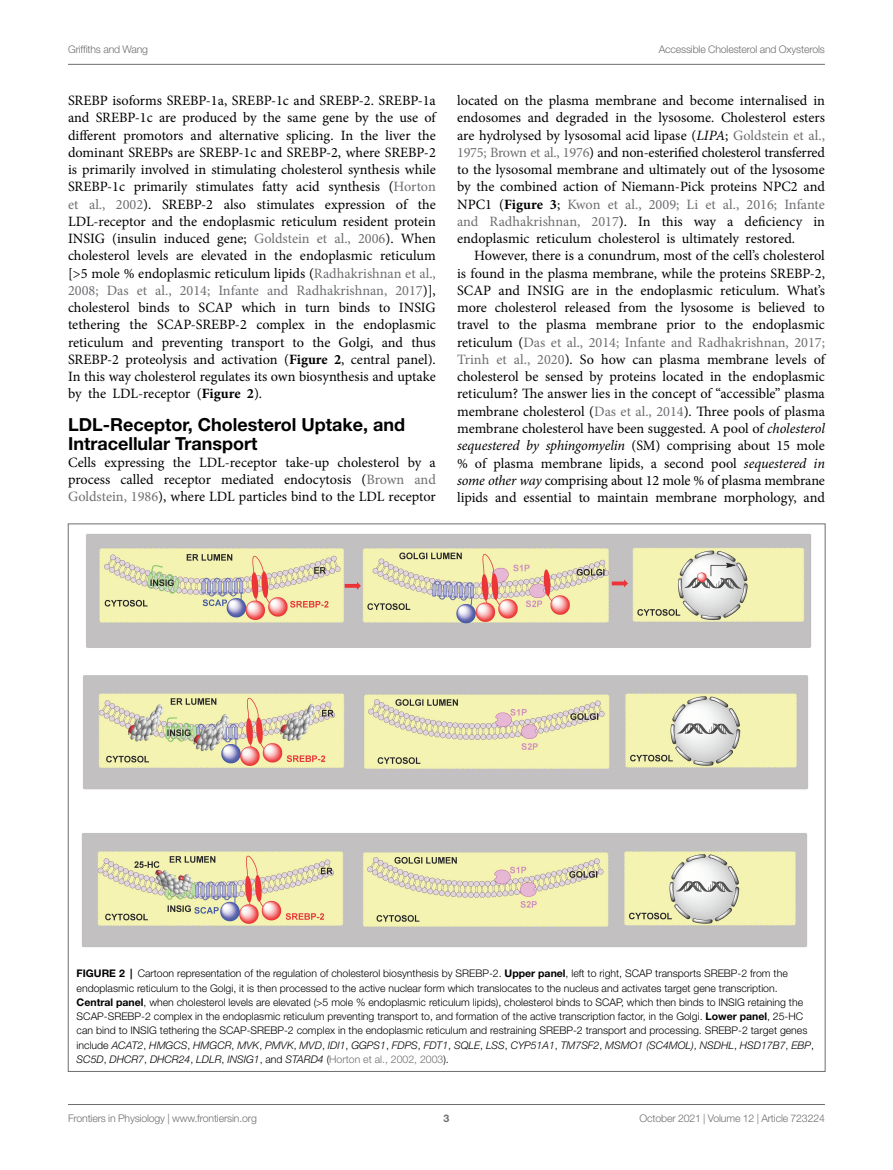
<style>
.page{position:relative;width:893px;height:1170px;background:#fff}
.page>*{position:absolute;margin:0;border:0;box-sizing:border-box;transform-origin:0 0}
.HEAD_2{font:700 18px/18.8px "Helvetica Neue LT Std";color:#000}
.TEXT_FLUSH{font:14.25px/17.2px "Minion Pro";color:#000;text-align:justify}
.TEXT{font:14.25px/17.2px "Minion Pro";letter-spacing:-.005em;color:#000;text-align:justify}
.FIG_LEG{font:300 10.5px/14.2px "Helvetica Neue LT Std";color:#000}
.t1{font:300 10.5px "Helvetica Neue LT Std";letter-spacing:-.015em;color:#6d6e71}
.t2{font:700 10.5px "Helvetica Neue LT Std";color:#6d6e71}
.s1{color:#6d6e71}
.s2{font-weight:700}
.s3{font-style:italic}
</style>
<div class="page">
<hr style="left:68px;top:64px;width:757px;height:1px;background:#6d6e71">
<hr style="left:68px;top:1104px;width:757px;height:1px;background:#6d6e71">
<img style="left:81px;top:534px;width:730px;height:414px">
<p class="t1" style="left:68px;top:42px;width:82px">Griffiths and Wang</p>
<p class="t1" style="left:659px;top:42px;width:168px">Accessible Cholesterol and Oxysterols</p>
<p class="TEXT_FLUSH" style="left:68px;top:92px;width:369px">SREBP isoforms SREBP-1a, SREBP-1c and SREBP-2. SREBP-1a and SREBP-1c are produced by the same gene by the use of different promotors and alternative splicing. In the liver the dominant SREBPs are SREBP-1c and SREBP-2, where SREBP-2 is primarily involved in stimulating cholesterol synthesis while SREBP-1c primarily stimulates fatty acid synthesis (<span class="s1">Horton et al., 2002</span>). SREBP-2 also stimulates expression of the LDL-receptor and the endoplasmic reticulum resident protein INSIG (insulin induced gene; <span class="s1">Goldstein et al., 2006</span>). When cholesterol levels are elevated in the endoplasmic reticulum [&gt;5 mole % endoplasmic reticulum lipids (<span class="s1">Radhakrishnan et al., 2008; Das et al., 2014; Infante and Radhakrishnan, 2017</span>)], cholesterol binds to SCAP which in turn binds to INSIG tethering the SCAP-SREBP-2 complex in the endoplasmic reticulum and preventing transport to the Golgi, and thus SREBP-2 proteolysis and activation (<span class="s2">Figure 2</span>, central panel).<br>In this way cholesterol regulates its own biosynthesis and uptake by the LDL-receptor (<span class="s2">Figure 2</span>).</p>
<p class="HEAD_2" style="left:68px;top:414px;width:339px">LDL-Receptor, Cholesterol Uptake, and<br>Intracellular Transport</p>
<p class="TEXT_FLUSH" style="left:68px;top:453px;width:369px">Cells expressing the LDL-receptor take-up cholesterol by a process called receptor mediated endocytosis (<span class="s1">Brown and Goldstein, 1986</span>), where LDL particles bind to the LDL receptor</p>
<p class="TEXT_FLUSH" style="left:457px;top:92px;width:369px">located on the plasma membrane and become internalised in endosomes and degraded in the lysosome. Cholesterol esters are hydrolysed by lysosomal acid lipase (<span class="s3">LIPA</span>; <span class="s1">Goldstein et al., 1975; Brown et al., 1976</span>) and non-esterified cholesterol transferred to the lysosomal membrane and ultimately out of the lysosome by the combined action of Niemann-Pick proteins NPC2 and NPC1 (<span class="s2">Figure 3</span>; <span class="s1">Kwon et al., 2009; Li et al., 2016; Infante and Radhakrishnan, 2017</span>). In this way a deficiency in endoplasmic reticulum cholesterol is ultimately restored.</p>
<p class="TEXT" style="left:457px;top:247px;width:369px;text-indent:17px">However, there is a conundrum, most of the cell’s cholesterol is found in the plasma membrane, while the proteins SREBP-2, SCAP and INSIG are in the endoplasmic reticulum. What’s more cholesterol released from the lysosome is believed to travel to the plasma membrane prior to the endoplasmic reticulum (<span class="s1">Das et al., 2014; Infante and Radhakrishnan, 2017; Trinh et al., 2020</span>). So how can plasma membrane levels of cholesterol be sensed by proteins located in the endoplasmic reticulum? The answer lies in the concept of “accessible” plasma membrane cholesterol (<span class="s1">Das et al., 2014</span>). Three pools of plasma membrane cholesterol have been suggested. A pool of <span class="s3">cholesterol sequestered by sphingomyelin</span> (SM) comprising about 15 mole % of plasma membrane lipids, a second pool <span class="s3">sequestered in some other way</span> comprising about 12 mole % of plasma membrane lipids and essential to maintain membrane morphology, and</p>
<p class="FIG_LEG" style="left:77px;top:966px;width:739px"><span class="s2">FIGURE 2 |</span> Cartoon representation of the regulation of cholesterol biosynthesis by SREBP-2. <span class="s2">Upper panel</span>, left to right, SCAP transports SREBP-2 from the endoplasmic reticulum to the Golgi, it is then processed to the active nuclear form which translocates to the nucleus and activates target gene transcription.<br><span class="s2">Central panel</span>, when cholesterol levels are elevated (&gt;5 mole % endoplasmic reticulum lipids), cholesterol binds to SCAP, which then binds to INSIG retaining the SCAP-SREBP-2 complex in the endoplasmic reticulum preventing transport to, and formation of the active transcription factor, in the Golgi. <span class="s2">Lower panel</span>, 25-HC can bind to INSIG tethering the SCAP-SREBP-2 complex in the endoplasmic reticulum and restraining SREBP-2 transport and processing. SREBP-2 target genes include <span class="s3">ACAT2</span>, <span class="s3">HMGCS</span>, <span class="s3">HMGCR</span>, <span class="s3">MVK</span>, <span class="s3">PMVK</span>, <span class="s3">MVD</span>, <span class="s3">IDI1</span>, <span class="s3">GGPS1</span>, <span class="s3">FDPS</span>, <span class="s3">FDT1</span>, <span class="s3">SQLE</span>, <span class="s3">LSS</span>, <span class="s3">CYP51A1</span>, <span class="s3">TM7SF2</span>, <span class="s3">MSMO1 (SC4MOL)</span>, <span class="s3">NSDHL</span>, <span class="s3">HSD17B7</span>, <span class="s3">EBP</span>, <span class="s3">SC5D</span>, <span class="s3">DHCR7</span>, <span class="s3">DHCR24</span>, <span class="s3">LDLR</span>, <span class="s3">INSIG1</span>, and <span class="s3">STARD4</span> (<span class="s1">Horton et al., 2002, 2003</span>).</p>
<p class="t1" style="left:68px;top:1111px;width:190px">Frontiers in Physiology | www.frontiersin.org</p>
<p class="t2" style="left:444px;top:1111px;width:7px">3</p>
<p class="t1" style="left:640px;top:1111px;width:187px">October 2021 | Volume 12 | Article 723224</p>
</div>
